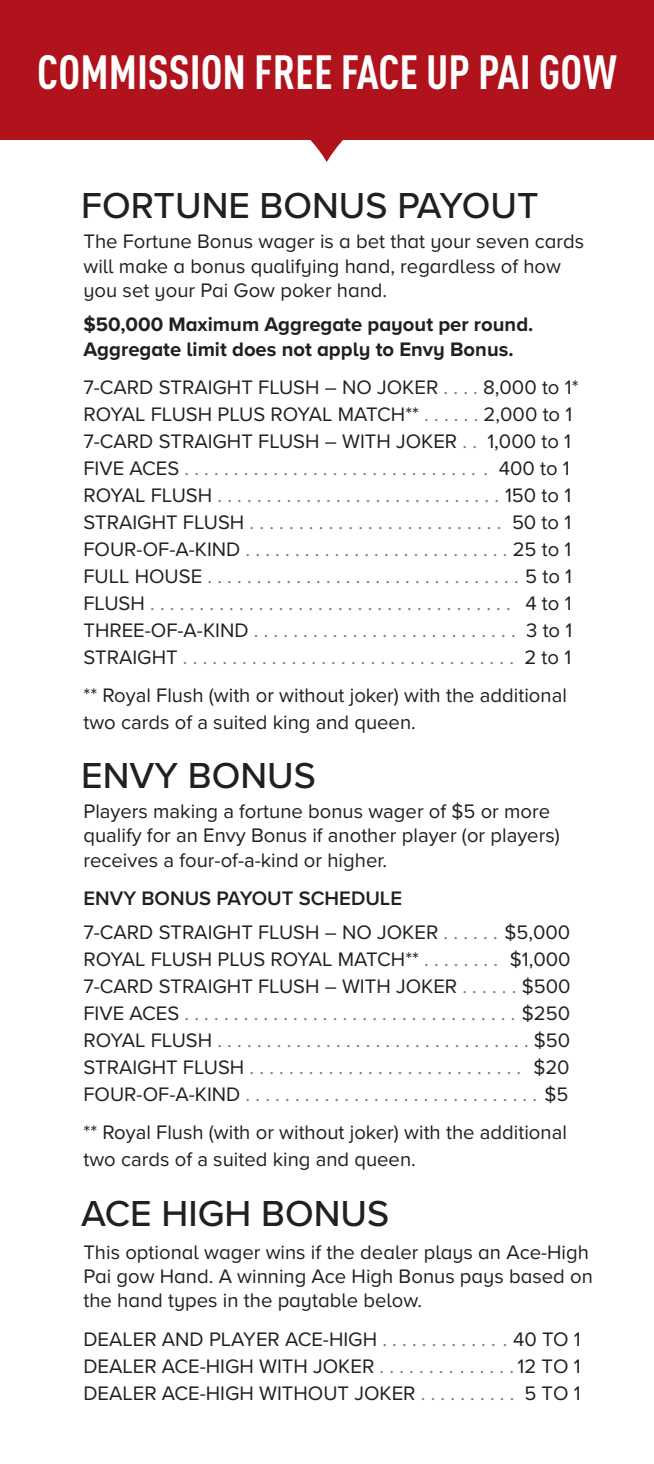
<style>
.page{position:relative;width:654px;height:1464px;background:#fff}
.page>*{position:absolute;margin:0;border:0;box-sizing:border-box;transform-origin:0 0}
.t1{font:700 condensed 47.25px "DIN Pro";color:#fff}
.t2{font:500 37.35px "Proxima Nova";color:#231f20}
.t3{font:20.25px/27px "Proxima Nova";color:#76787b}
.t4{font:20.25px/27px "Proxima Nova";color:#231f20}
.t5{font:20.25px/24.3px "Proxima Nova A";color:#231f20}
.t6{font:700 20.25px/24.3px "Proxima Nova A";color:#231f20}
.s1{color:#231f20}
.s2{font-weight:600}
.s3{color:#76787b}
</style>
<div class="page">
<div style="left:0;top:0;width:653px;height:140px;background:#b0131c"></div>
<svg style="left:310px;top:140px;width:32px;height:22px"></svg>
<h1 class="t1" style="left:37px;top:36px;width:581px">COMMISSION FREE FACE UP PAI GOW</h1>
<h2 class="t2" style="left:81px;top:177px;width:458px">FORTUNE BONUS PAYOUT</h2>
<p class="t5" style="left:83px;top:230px;width:502px">The Fortune Bonus wager is a bet that your seven cards will make a bonus qualifying hand, regardless of how you set your Pai Gow poker hand.</p>
<p class="t6" style="left:83px;top:313px;width:451px">$50,000 Maximum Aggregate payout per round.<br>Aggregate limit does not apply to Envy Bonus.</p>
<p class="t3" style="left:83px;top:373px;width:496px"><span class="s1">7-CARD STRAIGHT FLUSH – NO JOKER</span> . . . . <span class="s1">8,000 to 1* ROYAL FLUSH PLUS ROYAL MATCH**</span> . . . . . . <span class="s1">2,000 to 1<br>7-CARD STRAIGHT FLUSH – WITH JOKER</span> . . <span class="s1">1,000 to 1<br>FIVE ACES</span> . . . . . . . . . . . . . . . . . . . . . . . . . . . . . . . <span class="s1">400 to 1<br>ROYAL FLUSH</span> . . . . . . . . . . . . . . . . . . . . . . . . . . . . . <span class="s1">150 to 1<br>STRAIGHT FLUSH</span> . . . . . . . . . . . . . . . . . . . . . . . . . . <span class="s1">50 to 1<br>FOUR-OF-A-KIND</span> . . . . . . . . . . . . . . . . . . . . . . . . . . . <span class="s1">25 to 1<br>FULL HOUSE</span> . . . . . . . . . . . . . . . . . . . . . . . . . . . . . . . . <span class="s1">5 to 1<br>FLUSH</span> . . . . . . . . . . . . . . . . . . . . . . . . . . . . . . . . . . . . . <span class="s1">4 to 1<br>THREE-OF-A-KIND</span> . . . . . . . . . . . . . . . . . . . . . . . . . . . <span class="s1">3 to 1<br>STRAIGHT</span> . . . . . . . . . . . . . . . . . . . . . . . . . . . . . . . . . . <span class="s1">2 to 1</span></p>
<p class="t4" style="left:83px;top:681px;width:485px">** Royal Flush (with or without joker) with the additional two cards of a suited king and queen.</p>
<h2 class="t2" style="left:81px;top:747px;width:236px">ENVY BONUS</h2>
<p class="t4" style="left:83px;top:798px;width:477px;line-height:24.3px">Players making a fortune bonus wager of $5 or more qualify for an Envy Bonus if another player (or players) receives a four-of-a-kind or higher.</p>
<p class="t4" style="left:83px;top:880px;width:488px;line-height:33.8px"><span class="s2">ENVY BONUS PAYOUT SCHEDULE<br></span>7-CARD STRAIGHT FLUSH – NO JOKER <span class="s3">. . . . . .</span> $5,000</p>
<p class="t3" style="left:83px;top:944px;width:488px;text-align:justify"><span class="s1">ROYAL FLUSH PLUS ROYAL MATCH**</span> . . . . . . . . <span class="s1">$1,000<br>7-CARD STRAIGHT FLUSH – WITH JOKER</span> . . . . . . <span class="s1">$500<br>FIVE ACES</span> . . . . . . . . . . . . . . . . . . . . . . . . . . . . . . . . . . <span class="s1">$250<br>ROYAL FLUSH</span> . . . . . . . . . . . . . . . . . . . . . . . . . . . . . . . . <span class="s1">$50<br>STRAIGHT FLUSH</span> . . . . . . . . . . . . . . . . . . . . . . . . . . . . <span class="s1">$20<br>FOUR-OF-A-KIND</span> . . . . . . . . . . . . . . . . . . . . . . . . . . . . . . <span class="s1">$5</span></p>
<p class="t4" style="left:83px;top:1117px;width:485px">** Royal Flush (with or without joker) with the additional two cards of a suited king and queen.</p>
<h2 class="t2" style="left:81px;top:1185px;width:309px">ACE HIGH BONUS</h2>
<p class="t5" style="left:83px;top:1240px;width:510px">This optional wager wins if the dealer plays an Ace-High<br>Pai gow Hand. A winning Ace High Bonus pays based on the hand types in the paytable below.</p>
<p class="t4" style="left:83px;top:1324px;width:498px;text-align:justify">DEALER AND PLAYER ACE-HIGH <span class="s3">. . . . . . . . . . . . .</span> 40 TO 1<br>DEALER ACE-HIGH WITH JOKER <span class="s3">. . . . . . . . . . . . . .</span> 12 TO 1<br>DEALER ACE-HIGH WITHOUT JOKER <span class="s3">. . . . . . . . . .</span> 5 TO 1</p>
</div>
